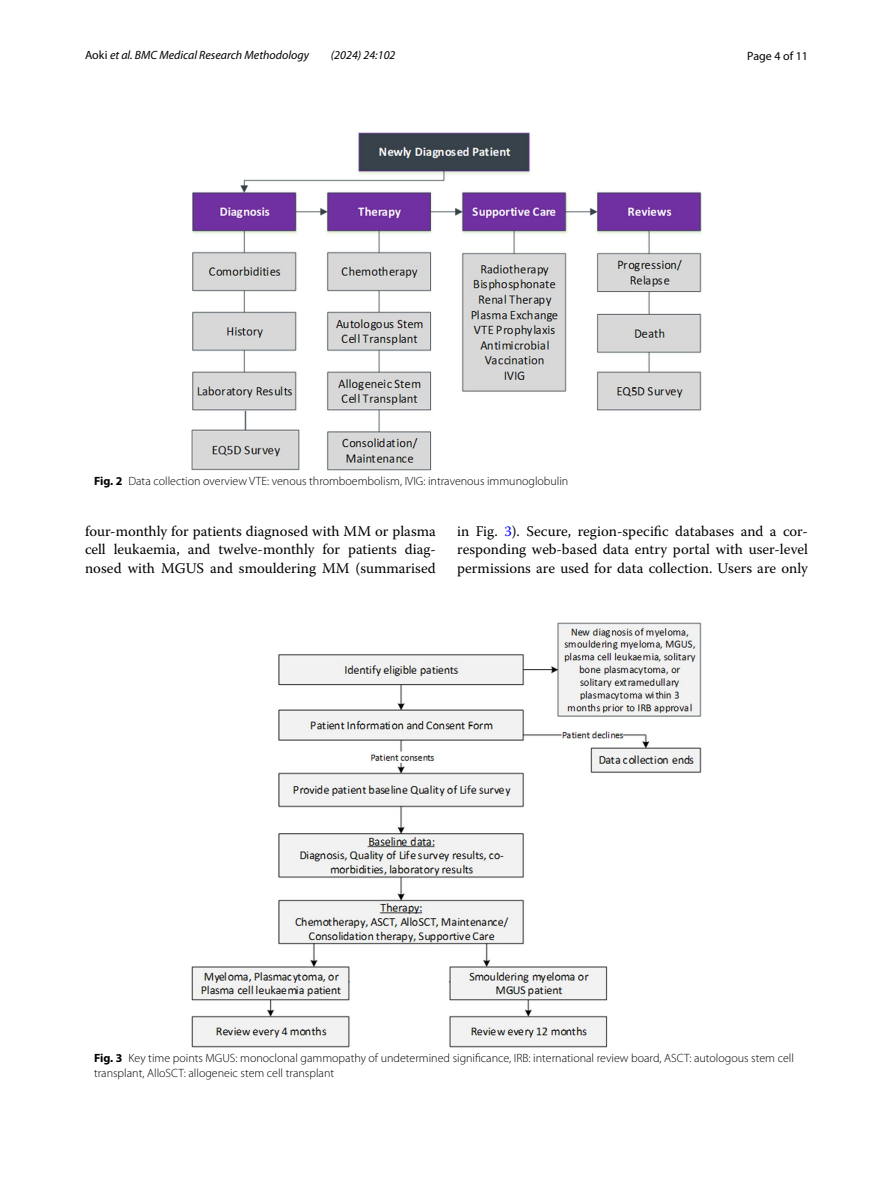
<style>
.page{position:relative;width:893px;height:1187px;background:#fff}
.page>*{position:absolute;margin:0;border:0;box-sizing:border-box;transform-origin:0 0}
.t1{font:14.7px/18px "Warnock Pro";color:#000;text-align:justify}
.t2{font:300 12px/15px "Myriad Pro";color:#000}
.t3{font:italic 12px "Myriad Pro";color:#000}
.t4{font:12px "Myriad Pro";color:#000}
.s1{font-style:normal}
.s2{font-weight:700}
.s3{color:#00f}
</style>
<div class="page">
<img style="left:191px;top:133px;width:511px;height:337px">
<img style="left:191px;top:622px;width:511px;height:424px">
<p class="t3" style="left:85px;top:48px;width:225px"><span class="s1">Aoki</span> et al. BMC Medical Research Methodology</p>
<p class="t3" style="left:331px;top:48px;width:66px">(2024) 24:102</p>
<p class="t4" style="left:747px;top:48px;width:62px">Page 4 of 11</p>
<p class="t2" style="left:94px;top:474px;width:476px"><span class="s2">Fig. 2</span> Data collection overview VTE: venous thromboembolism, IVIG: intravenous immunoglobulin</p>
<p class="t1" style="left:85px;top:522px;width:352px">four-monthly for patients diagnosed with MM or plasma cell leukaemia, and twelve-monthly for patients diag&shy;nosed with MGUS and smouldering MM (summarised</p>
<p class="t1" style="left:457px;top:522px;width:352px">in Fig. <span class="s3">3</span>). Secure, region-specific databases and a cor&shy;responding web-based data entry portal with user-level permissions are used for data collection. Users are only</p>
<p class="t2" style="left:94px;top:1050px;width:701px"><span class="s2">Fig. 3</span> Key time points MGUS: monoclonal gammopathy of undetermined significance, IRB: international review board, ASCT: autologous stem cell transplant, AlloSCT: allogeneic stem cell transplant</p>
</div>
